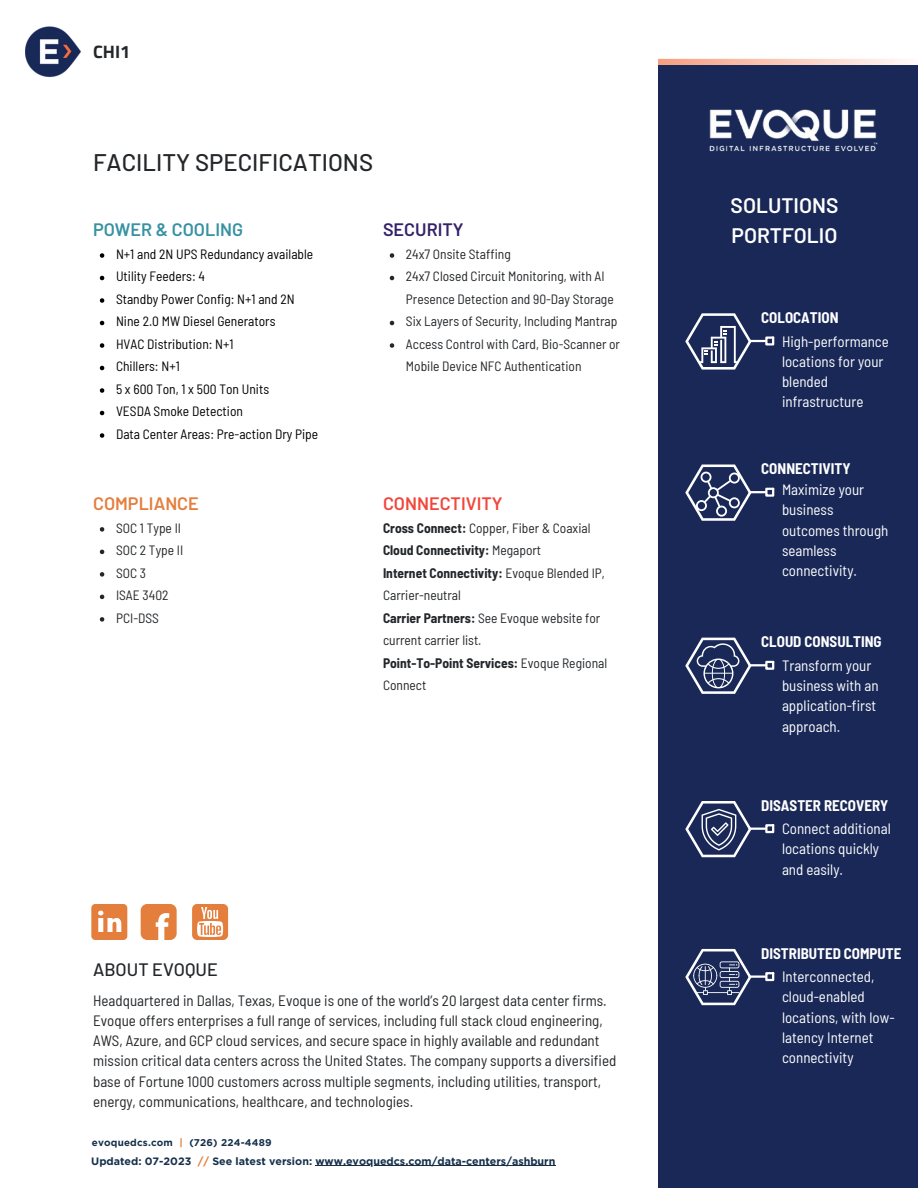
<style>
.page{position:relative;width:918px;height:1188px;background:#fff}
.page>*{position:absolute;margin:0;border:0;box-sizing:border-box;transform-origin:0 0}
.t1{font:500 24px "Barlow";color:#24272a}
.t2{font:600 21px/29.2px "Barlow";color:#fff}
.t3{font:600 18px "Barlow";color:#3892a3}
.t4{font:600 18px "Barlow";color:#f2463c}
.t5{font:500 18px "Barlow";color:#24272a}
.t6{font:600 18px "Barlow";color:#e47e3d}
.t7{font:600 18px "Barlow";color:#342169}
.t8{font:700 18px "Titillium Web";color:#24272a}
.t9{font:semi-condensed 15px/20.2px "Barlow";color:#24272a}
.t10{font:semi-condensed 15px/20.2px "Barlow";color:#fff}
.t11{font:700 semi-condensed 15px "Barlow";color:#fff}
.t12{font:semi-condensed 13.5px/22.5px "Barlow";color:#24272a}
.t13{font:semi-condensed 13.5px "Barlow";color:#000}
.t14{font:700 semi-condensed 13.5px/22.5px "Barlow";color:#24272a}
.t15{font:700 10.65px "Gotham";color:#16304b}
.t16{font:700 9.9px "Gotham";letter-spacing:.02em;color:#16304b}
.s1{font-weight:700}
.s2{font-weight:400}
.s3{color:#e47e3d}
</style>
<div class="page">
<div style="left:658px;top:64px;width:260px;height:1124px;background:#192857"></div>
<img style="left:709px;top:109px;width:169px;height:43px">
<img style="left:25px;top:26px;width:56px;height:52px">
<svg style="left:658px;top:59px;width:250px;height:5px"></svg>
<div style="left:765px;top:336px;width:9px;height:10px;border:2px solid #fff"></div>
<div style="left:765px;top:488px;width:9px;height:9px;border:2px solid #fff"></div>
<div style="left:765px;top:661px;width:9px;height:9px;border:2px solid #fff"></div>
<div style="left:765px;top:824px;width:9px;height:9px;border:2px solid #fff"></div>
<hr style="left:750px;top:975px;width:15px;height:3px;background:#fff">
<div style="left:765px;top:972px;width:9px;height:9px;border:2px solid #fff"></div>
<svg style="left:685px;top:313px;width:80px;height:57px"></svg>
<svg style="left:685px;top:465px;width:80px;height:56px"></svg>
<svg style="left:685px;top:638px;width:80px;height:56px"></svg>
<svg style="left:685px;top:801px;width:80px;height:56px"></svg>
<svg style="left:685px;top:949px;width:67px;height:56px"></svg>
<svg style="left:100px;top:253px;width:4px;height:5px"></svg>
<svg style="left:100px;top:276px;width:4px;height:4px"></svg>
<svg style="left:100px;top:298px;width:4px;height:5px"></svg>
<svg style="left:100px;top:321px;width:4px;height:4px"></svg>
<svg style="left:100px;top:343px;width:4px;height:5px"></svg>
<svg style="left:100px;top:366px;width:4px;height:4px"></svg>
<svg style="left:100px;top:388px;width:4px;height:5px"></svg>
<svg style="left:100px;top:411px;width:4px;height:4px"></svg>
<svg style="left:100px;top:433px;width:4px;height:5px"></svg>
<svg style="left:390px;top:253px;width:4px;height:5px"></svg>
<svg style="left:390px;top:276px;width:4px;height:4px"></svg>
<svg style="left:390px;top:321px;width:4px;height:4px"></svg>
<svg style="left:390px;top:343px;width:4px;height:5px"></svg>
<svg style="left:100px;top:527px;width:4px;height:5px"></svg>
<svg style="left:100px;top:550px;width:4px;height:4px"></svg>
<svg style="left:100px;top:572px;width:4px;height:5px"></svg>
<svg style="left:100px;top:595px;width:4px;height:4px"></svg>
<svg style="left:100px;top:617px;width:4px;height:5px"></svg>
<hr style="left:315px;top:1165px;width:240px;height:1px;background:#16304b">
<svg style="left:141px;top:904px;width:36px;height:36px"></svg>
<svg style="left:91px;top:904px;width:36px;height:36px"></svg>
<div style="left:192px;top:904px;width:36px;height:36px;background:#e47e3d;border-radius:5px"></div>
<svg style="left:197px;top:907px;width:26px;height:30px"></svg>
<p class="t8" style="left:93px;top:38px;width:39px">CHI1</p>
<p class="t1" style="left:93px;top:147px;width:282px">FACILITY SPECIFICATIONS</p>
<p class="t3" style="left:93px;top:218px;width:151px">POWER &amp; COOLING</p>
<p class="t13" style="left:116px;top:245px;width:199px">N+1 and 2N UPS Redundancy available</p>
<p class="t13" style="left:116px;top:268px;width:90px">Utility Feeders: 4</p>
<p class="t13" style="left:116px;top:290px;width:180px">Standby Power Config: N+1 and 2N</p>
<p class="t13" style="left:116px;top:313px;width:161px">Nine 2.0 MW Diesel Generators</p>
<p class="t13" style="left:116px;top:335px;width:119px">HVAC Distribution: N+1</p>
<p class="t13" style="left:116px;top:358px;width:65px">Chillers: N+1</p>
<p class="t13" style="left:116px;top:380px;width:155px">5 x 600 Ton, 1 x 500 Ton Units</p>
<p class="t13" style="left:116px;top:403px;width:129px">VESDA Smoke Detection</p>
<p class="t13" style="left:116px;top:425px;width:204px">Data Center Areas: Pre-action Dry Pipe</p>
<p class="t7" style="left:383px;top:218px;width:82px">SECURITY</p>
<p class="t12" style="left:406px;top:242px;width:106px">24x7 Onsite Staffing</p>
<p class="t12" style="left:406px;top:265px;width:209px">24x7 Closed Circuit Monitoring, with AI<br>Presence Detection and 90-Day Storage</p>
<p class="t12" style="left:406px;top:310px;width:213px">Six Layers of Security, Including Mantrap</p>
<p class="t12" style="left:406px;top:332px;width:216px">Access Control with Card, Bio-Scanner or<br>Mobile Device NFC Authentication</p>
<p class="t6" style="left:93px;top:492px;width:107px">COMPLIANCE</p>
<p class="t12" style="left:116px;top:516px;width:67px">SOC 1 Type II</p>
<p class="t12" style="left:116px;top:539px;width:69px">SOC 2 Type II</p>
<p class="t12" style="left:116px;top:561px;width:32px">SOC 3</p>
<p class="t12" style="left:116px;top:584px;width:54px">ISAE 3402</p>
<p class="t12" style="left:116px;top:606px;width:44px">PCI-DSS</p>
<p class="t4" style="left:383px;top:492px;width:121px">CONNECTIVITY</p>
<p class="t12" style="left:383px;top:516px;width:209px"><span class="s1">Cross Connect:</span> Copper, Fiber &amp; Coaxial</p>
<p class="t14" style="left:383px;top:539px;width:160px">Cloud Connectivity: <span class="s2">Megaport</span></p>
<p class="t12" style="left:383px;top:561px;width:223px"><span class="s1">Internet Connectivity:</span> Evoque Blended IP,<br>Carrier-neutral</p>
<p class="t12" style="left:383px;top:606px;width:219px"><span class="s1">Carrier Partners:</span> See Evoque website for current carrier list.</p>
<p class="t14" style="left:383px;top:651px;width:226px">Point-To-Point Services: <span class="s2">Evoque Regional<br>Connect</span></p>
<p class="t5" style="left:93px;top:958px;width:126px">ABOUT EVOQUE</p>
<p class="t9" style="left:93px;top:989px;width:525px">Headquartered in Dallas, Texas, Evoque is one of the world’s 20 largest data center firms.<br>Evoque offers enterprises a full range of services, including full stack cloud engineering, AWS, Azure, and GCP cloud services, and secure space in highly available and redundant mission critical data centers across the United States. The company supports a diversified base of Fortune 1000 customers across multiple segments, including utilities, transport, energy, communications, healthcare, and technologies.</p>
<p class="t16" style="left:92px;top:1138px;width:181px">evoquedcs.com <span class="s3">|</span> (726) 224-4489</p>
<p class="t15" style="left:91px;top:1156px;width:466px">Updated: 07-2023 <span class="s3">//</span> See latest version: www.evoquedcs.com/data-centers/ashburn</p>
<p class="t2" style="left:731px;top:190px;width:109px">SOLUTIONS<br>PORTFOLIO</p>
<p class="t11" style="left:761px;top:308px;width:79px">COLOCATION</p>
<p class="t10" style="left:782px;top:330px;width:108px">High-performance locations for your blended infrastructure</p>
<p class="t11" style="left:761px;top:459px;width:91px">CONNECTIVITY</p>
<p class="t10" style="left:782px;top:479px;width:108px">Maximize your business outcomes through seamless connectivity.</p>
<p class="t11" style="left:761px;top:632px;width:122px">CLOUD CONSULTING</p>
<p class="t10" style="left:782px;top:655px;width:98px">Transform your business with an application-first approach.</p>
<p class="t11" style="left:761px;top:796px;width:129px">DISASTER RECOVERY</p>
<p class="t10" style="left:782px;top:818px;width:110px">Connect additional locations quickly and easily.</p>
<p class="t11" style="left:761px;top:944px;width:142px">DISTRIBUTED COMPUTE</p>
<p class="t10" style="left:782px;top:966px;width:114px">Interconnected, cloud-enabled locations, with low&shy;latency Internet connectivity</p>
</div>
